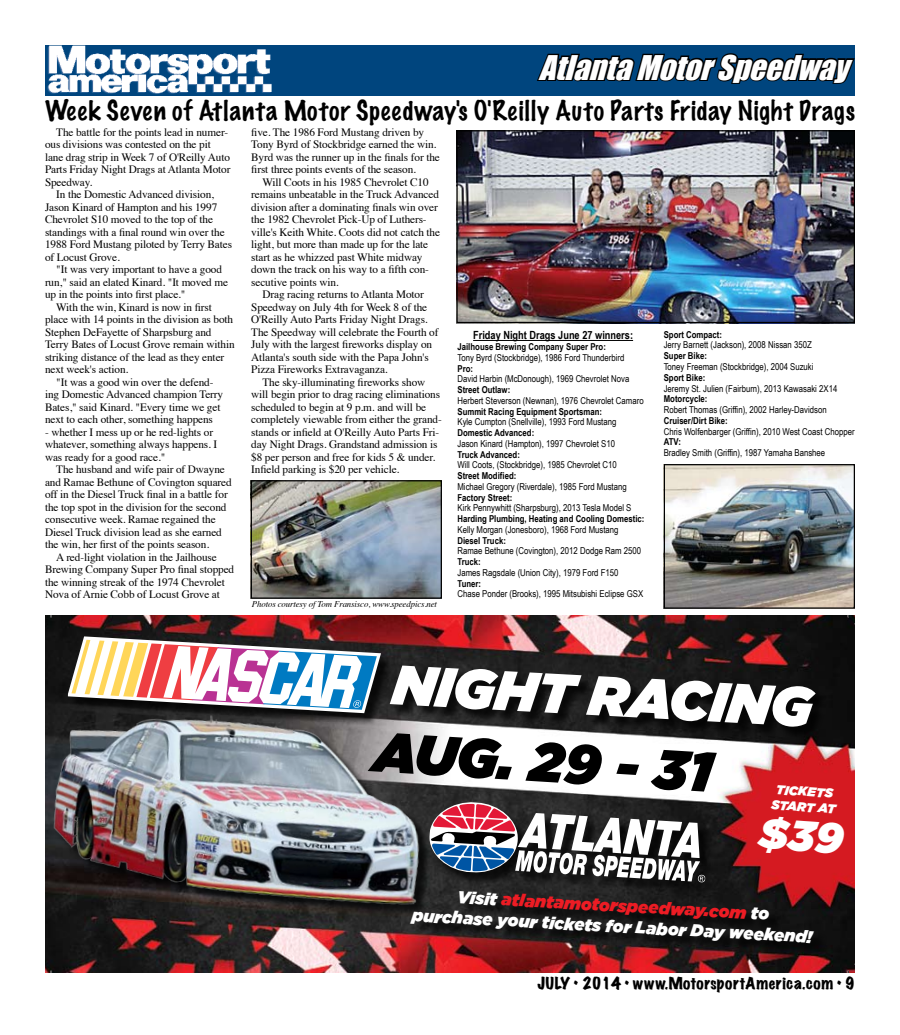
<style>
.page{position:relative;width:900px;height:1035px;background:#fff}
.page>*{position:absolute;margin:0;border:0;box-sizing:border-box;transform-origin:0 0}
.t1{font:italic 900 55.88px "Gotham";color:#fff}
.t2{font:italic 900 55.88px "Gotham";color:#000}
.t3{font:italic 31.25px "Impact";color:#fff}
.t4{font:100 25px "Marker Felt";letter-spacing:.04em;color:#000}
.t5{font:italic 900 17.25px/20.6px "Gotham";color:#fff;text-align:center}
.t6{font:expanded 15px "Marker Felt";letter-spacing:.035em;color:#000}
.t7{font:italic 900 12.88px/15.5px "Gotham";color:#fff}
.t8{font:11.25px/12.5px "Times";letter-spacing:-.01em;color:#000}
.t9{font:700 11.25px "Arial Narrow";color:#000}
.t10{font:9.5px "Arial Narrow";color:#000}
.t11{font:700 9.5px "Arial Narrow";color:#000}
.t12{font:italic 8.75px "Times";letter-spacing:-.01em;color:#000}
.s1{color:#ed1c24}
</style>
<div class="page">
<div style="left:45px;top:45px;width:810px;height:51px;background:#00457e"></div>
<svg style="left:537px;top:53px;width:318px;height:31px"></svg>
<img style="left:47px;top:45px;width:225px;height:49px">
<img style="left:45px;top:616px;width:810px;height:356px">
<div style="left:70px;top:638px;width:324px;height:88px;background:#000;opacity:.75"></div>
<svg style="left:68px;top:636px;width:313px;height:50px"></svg>
<div style="left:392px;top:667px;width:436px;height:73px;background:#000;opacity:.75"></div>
<img style="left:45px;top:686px;width:396px;height:261px">
<div style="left:431px;top:804px;width:287px;height:92px;background:#000;opacity:.75"></div>
<svg style="left:428px;top:801px;width:277px;height:81px"></svg>
<div style="left:412px;top:893px;width:415px;height:63px;background:#000;opacity:.75"></div>
<hr style="left:473px;top:340px;width:160px;height:1px;background:#000">
<img style="left:253px;top:482px;width:187px;height:115px">
<div style="left:251px;top:480px;width:191px;height:119px;border:1px solid #000"></div>
<img style="left:458px;top:132px;width:395px;height:189px">
<div style="left:456px;top:130px;width:399px;height:193px;border:1px solid #000"></div>
<img style="left:666px;top:466px;width:187px;height:141px">
<div style="left:664px;top:464px;width:191px;height:145px;border:1px solid #000"></div>
<div style="left:757px;top:815px;width:88px;height:40px;background:#d51a21"></div>
<h2 class="t3" style="left:539px;top:43px;width:323px">AtlantaMotorSpeedway</h2>
<h3 class="t4" style="left:45px;top:92px;width:811px">Week Seven of Atlanta Motor Speedway's O'Reilly Auto Parts Friday Night Drags</h3>
<p class="t8" style="left:45px;top:125px;width:187px;text-indent:11px">The battle for the points lead in numer&shy;ous divisions was contested on the pit lane drag strip in Week 7 of O'Reilly Auto Parts Friday Night Drags at Atlanta Motor Speedway.</p>
<p class="t8" style="left:45px;top:187px;width:189px;text-indent:11px">In the Domestic Advanced division, Jason Kinard of Hampton and his 1997<br>Chevrolet S10 moved to the top of the standings with a final round win over the 1988 Ford Mustang piloted by Terry Bates of Locust Grove.</p>
<p class="t8" style="left:45px;top:262px;width:185px;text-indent:11px">"It was very important to have a good run," said an elated Kinard. "It moved me up in the points into first place."</p>
<p class="t8" style="left:56px;top:300px;width:157px">With the win, Kinard is now in first</p>
<p class="t8" style="left:45px;top:312px;width:190px">place with 14 points in the division as both</p>
<p class="t8" style="left:45px;top:325px;width:168px">Stephen DeFayette of Sharpsburg and</p>
<p class="t8" style="left:45px;top:337px;width:191px">Terry Bates of Locust Grove remain within</p>
<p class="t8" style="left:45px;top:350px;width:181px">striking distance of the lead as they enter</p>
<p class="t8" style="left:45px;top:362px;width:85px">next week's action.</p>
<p class="t8" style="left:56px;top:375px;width:159px">"It was a good win over the defend-</p>
<p class="t8" style="left:45px;top:387px;width:180px">ing Domestic Advanced champion Terry</p>
<p class="t8" style="left:45px;top:400px;width:177px">Bates," said Kinard. "Every time we get</p>
<p class="t8" style="left:45px;top:412px;width:169px">next to each other, something happens</p>
<p class="t8" style="left:45px;top:425px;width:174px">- whether I mess up or he red-lights or whatever, something always happens. I was ready for a good race."</p>
<p class="t8" style="left:45px;top:462px;width:188px;text-indent:11px">The husband and wife pair of Dwayne and Ramae Bethune of Covington squared off in the Diesel Truck final in a battle for the top spot in the division for the second consecutive week. Ramae regained the Diesel Truck division lead as she earned the win, her first of the points season.</p>
<p class="t8" style="left:45px;top:550px;width:191px;text-indent:11px">A red-light violation in the Jailhouse Brewing Company Super Pro final stopped the winning streak of the 1974 Chevrolet Nova of Arnie Cobb of Locust Grove at</p>
<p class="t8" style="left:251px;top:125px;width:190px">five. The 1986 Ford Mustang driven by Tony Byrd of Stockbridge earned the win.<br>Byrd was the runner up in the finals for the first three points events of the season.</p>
<p class="t8" style="left:251px;top:175px;width:190px;text-indent:11px">Will Coots in his 1985 Chevrolet C10 remains unbeatable in the Truck Advanced division after a dominating finals win over the 1982 Chevrolet Pick-Up of Luthers&shy;ville's Keith White. Coots did not catch the light, but more than made up for the late start as he whizzed past White midway down the track on his way to a fifth con&shy;secutive points win.</p>
<p class="t8" style="left:251px;top:287px;width:189px;text-indent:11px">Drag racing returns to Atlanta Motor Speedway on July 4th for Week 8 of the O'Reilly Auto Parts Friday Night Drags.<br>The Speedway will celebrate the Fourth of July with the largest fireworks display on Atlanta's south side with the Papa John's Pizza Fireworks Extravaganza.</p>
<p class="t8" style="left:251px;top:375px;width:192px;text-indent:11px">The sky-illuminating fireworks show will begin prior to drag racing eliminations scheduled to begin at 9 p.m. and will be completely viewable from either the grand&shy;stands or infield at O'Reilly Auto Parts Fri&shy;day Night Drags. Grandstand admission is $8 per person and free for kids 5 &amp; under.<br>Infield parking is $20 per vehicle.</p>
<p class="t11" style="left:664px;top:329px;width:60px">Sport Compact:</p>
<p class="t10" style="left:664px;top:340px;width:150px">Jerry Barnett (Jackson), 2008 Nissan 350Z</p>
<p class="t11" style="left:664px;top:350px;width:45px">Super Bike:</p>
<p class="t10" style="left:664px;top:361px;width:151px">Toney Freeman (Stockbridge), 2004 Suzuki</p>
<p class="t11" style="left:664px;top:372px;width:43px">Sport Bike:</p>
<p class="t10" style="left:664px;top:383px;width:175px">Jeremy St. Julien (Fairburn), 2013 Kawasaki 2X14</p>
<p class="t11" style="left:664px;top:393px;width:45px">Motorcycle:</p>
<p class="t10" style="left:664px;top:404px;width:164px">Robert Thomas (Griffin), 2002 Harley-Davidson</p>
<p class="t11" style="left:664px;top:415px;width:66px">Cruiser/Dirt Bike:</p>
<p class="t10" style="left:664px;top:426px;width:192px">Chris Wolfenbarger (Griffin), 2010 West Coast Chopper</p>
<p class="t11" style="left:664px;top:436px;width:19px">ATV:</p>
<p class="t10" style="left:664px;top:447px;width:163px">Bradley Smith (Griffin), 1987 Yamaha Banshee</p>
<p class="t9" style="left:473px;top:329px;width:161px">Friday Night Drags June 27 winners:</p>
<p class="t11" style="left:458px;top:341px;width:150px">Jailhouse Brewing Company Super Pro:</p>
<p class="t10" style="left:458px;top:352px;width:169px">Tony Byrd (Stockbridge), 1986 Ford Thunderbird</p>
<p class="t11" style="left:458px;top:363px;width:17px">Pro:</p>
<p class="t10" style="left:458px;top:374px;width:173px">David Harbin (McDonough), 1969 Chevrolet Nova</p>
<p class="t11" style="left:458px;top:384px;width:54px">Street Outlaw:</p>
<p class="t10" style="left:458px;top:395px;width:188px">Herbert Steverson (Newnan), 1976 Chevrolet Camaro</p>
<p class="t11" style="left:458px;top:406px;width:146px">Summit Racing Equipment Sportsman:</p>
<p class="t10" style="left:458px;top:417px;width:160px">Kyle Cumpton (Snellville), 1993 Ford Mustang</p>
<p class="t11" style="left:458px;top:427px;width:78px">Domestic Advanced:</p>
<p class="t10" style="left:458px;top:438px;width:159px">Jason Kinard (Hampton), 1997 Chevrolet S10</p>
<p class="t11" style="left:458px;top:449px;width:64px">Truck Advanced:</p>
<p class="t10" style="left:458px;top:460px;width:161px">Will Coots, (Stockbridge), 1985 Chevrolet C10</p>
<p class="t11" style="left:458px;top:470px;width:60px">Street Modified:</p>
<p class="t10" style="left:458px;top:481px;width:171px">Michael Gregory (Riverdale), 1985 Ford Mustang</p>
<p class="t11" style="left:458px;top:492px;width:56px">Factory Street:</p>
<p class="t10" style="left:458px;top:503px;width:175px">Kirk Pennywhitt (Sharpsburg), 2013 Tesla Model S</p>
<p class="t11" style="left:458px;top:513px;width:188px">Harding Plumbing, Heating and Cooling Domestic:</p>
<p class="t10" style="left:458px;top:524px;width:163px">Kelly Morgan (Jonesboro), 1968 Ford Mustang</p>
<p class="t11" style="left:458px;top:535px;width:50px">Diesel Truck:</p>
<p class="t10" style="left:458px;top:546px;width:185px">Ramae Bethune (Covington), 2012 Dodge Ram 2500</p>
<p class="t11" style="left:458px;top:556px;width:25px">Truck:</p>
<p class="t10" style="left:458px;top:567px;width:163px">James Ragsdale (Union City), 1979 Ford F150</p>
<p class="t11" style="left:458px;top:578px;width:25px">Tuner:</p>
<p class="t10" style="left:458px;top:589px;width:187px">Chase Ponder (Brooks), 1995 Mitsubishi Eclipse GSX</p>
<p class="t12" style="left:252px;top:597px;width:187px">Photos courtesy of Tom Fransisco, www.speedpics.net</p>
<h1 class="t1" style="left:394px;top:652px;width:422px;rotate:3deg">NIGHT RACING</h1>
<h1 class="t2" style="left:376px;top:718px;width:340px;rotate:4deg">AUG. 29 - 31</h1>
<p class="t7" style="left:773px;top:781px;width:66px;rotate:4deg">TICKETS<br>START AT</p>
<h3 class="t5" style="left:414px;top:884px;width:402px;rotate:3deg">Visit <span class="s1">atlantamotorspeedway.com</span> to<br>purchase your tickets for Labor Day weekend!</h3>
<h3 class="t6" style="left:538px;top:973px;width:319px">JULY • 2014 • www.MotorsportAmerica.com • 9</h3>
</div>
